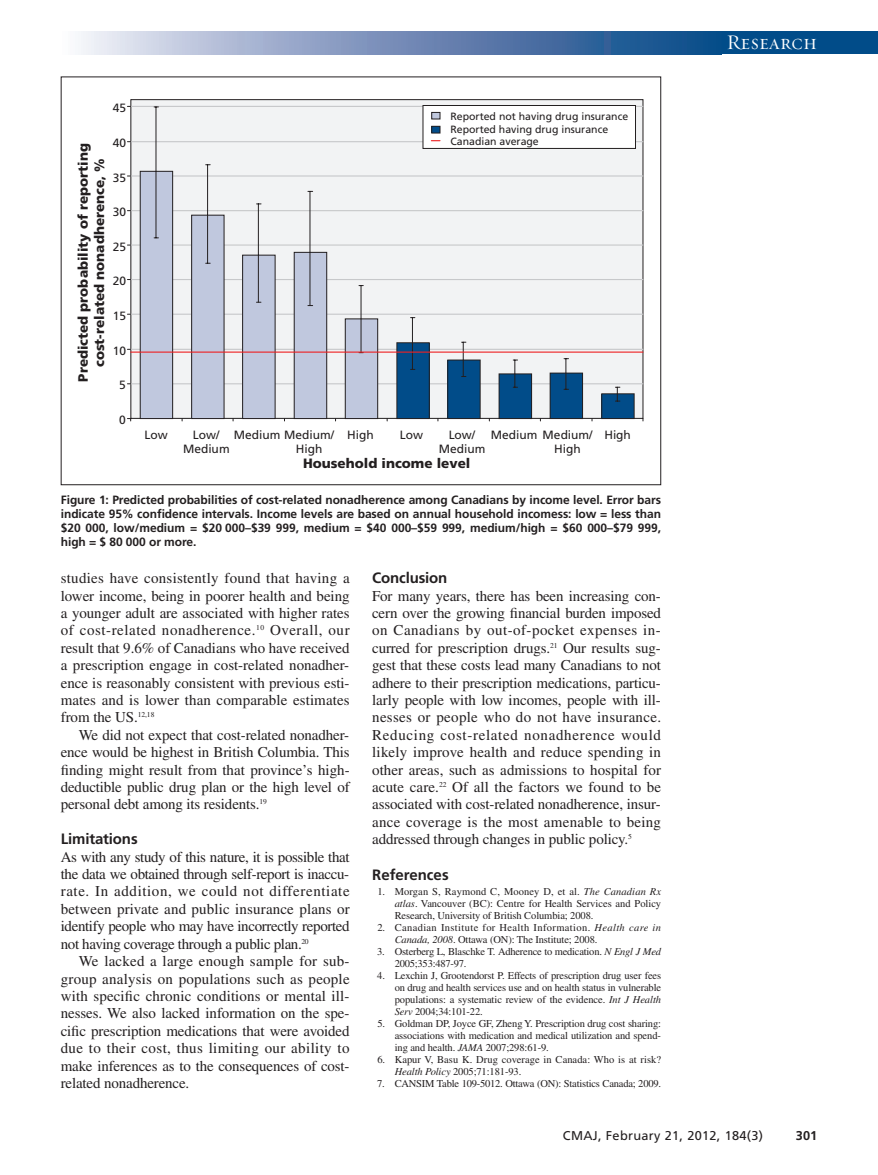
<style>
.page{position:relative;width:878px;height:1175px;background:#fff}
.page>*{position:absolute;margin:0;border:0;box-sizing:border-box;transform-origin:0 0}
.t1{font:21px "Requiem Display HTF Small Caps";letter-spacing:.005em;color:#fff}
.t2{font:15px/17.4px "Times LT Std";letter-spacing:-.01em;color:#231f20;text-align:justify}
.t3{font:700 15px "Frutiger LT Std";letter-spacing:-.01em;color:#231f20}
.t4{font:900 13.5px/16.2px "Frutiger";color:#231f20;text-align:center}
.t5{font:12.75px "Frutiger LT Std";letter-spacing:.025em;color:#231f20}
.t6{font:700 12.75px "Frutiger LT Std";color:#231f20}
.t7{font:700 12px/14.2px "Frutiger LT Std";letter-spacing:-.005em;color:#231f20;text-align:justify}
.t8{font:12px/14.4px "Frutiger";color:#231f20;text-align:center}
.t9{font:10.5px/12px "Times LT Std";letter-spacing:-.01em;color:#231f20;text-align:justify}
.t10{font:10.5px/12px "Times LT Std";letter-spacing:.035em;color:#231f20}
.t11{font:10.5px/13.5px "Frutiger";letter-spacing:-.005em;color:#231f20}
.s1{font-style:italic}
</style>
<div class="page">
<div style="left:715px;top:32px;width:163px;height:22px;background:#014c89"></div>
<svg style="left:81px;top:32px;width:634px;height:22px;background:#7792ba"></svg>
<div style="left:131px;top:100px;width:512px;height:318px;background:#f2f3f4"></div>
<hr style="left:131px;top:279px;width:512px;height:1px;background:#c7c8ca">
<hr style="left:131px;top:244px;width:512px;height:2px;background:#c7c8ca">
<hr style="left:131px;top:210px;width:512px;height:1px;background:#c7c8ca">
<hr style="left:131px;top:175px;width:512px;height:1px;background:#c7c8ca">
<hr style="left:131px;top:141px;width:512px;height:1px;background:#c7c8ca">
<hr style="left:131px;top:106px;width:512px;height:1px;background:#c7c8ca">
<div style="left:140px;top:171px;width:33px;height:247px;background:#c0c8de"></div>
<div style="left:140px;top:171px;width:33px;height:248px;border:1px solid #231f20"></div>
<div style="left:192px;top:215px;width:32px;height:203px;background:#c0c8de"></div>
<div style="left:191px;top:215px;width:33px;height:204px;border:1px solid #231f20"></div>
<div style="left:243px;top:255px;width:32px;height:163px;background:#c0c8de"></div>
<div style="left:242px;top:255px;width:33px;height:164px;border:1px solid #231f20"></div>
<div style="left:294px;top:252px;width:33px;height:166px;background:#c0c8de"></div>
<div style="left:294px;top:252px;width:33px;height:167px;border:1px solid #231f20"></div>
<div style="left:345px;top:319px;width:33px;height:99px;background:#c0c8de"></div>
<div style="left:345px;top:318px;width:33px;height:101px;border:1px solid #231f20"></div>
<div style="left:397px;top:343px;width:32px;height:75px;background:#014c89"></div>
<div style="left:396px;top:342px;width:33px;height:77px;border:1px solid #231f20"></div>
<div style="left:448px;top:360px;width:32px;height:58px;background:#014c89"></div>
<div style="left:447px;top:360px;width:33px;height:59px;border:1px solid #231f20"></div>
<div style="left:499px;top:374px;width:32px;height:44px;background:#014c89"></div>
<div style="left:498px;top:373px;width:34px;height:46px;border:1px solid #231f20"></div>
<div style="left:550px;top:373px;width:32px;height:45px;background:#014c89"></div>
<div style="left:549px;top:373px;width:34px;height:46px;border:1px solid #231f20"></div>
<div style="left:601px;top:394px;width:33px;height:24px;background:#014c89"></div>
<div style="left:601px;top:393px;width:33px;height:26px;border:1px solid #231f20"></div>
<hr style="left:156px;top:107px;width:1px;height:64px;background:#231f20">
<hr style="left:207px;top:165px;width:1px;height:50px;background:#231f20">
<hr style="left:258px;top:204px;width:1px;height:51px;background:#231f20">
<hr style="left:309px;top:191px;width:1px;height:61px;background:#231f20">
<hr style="left:360px;top:285px;width:1px;height:34px;background:#231f20">
<hr style="left:156px;top:171px;width:1px;height:67px;background:#231f20">
<hr style="left:207px;top:215px;width:1px;height:48px;background:#231f20">
<hr style="left:258px;top:255px;width:1px;height:47px;background:#231f20">
<hr style="left:309px;top:252px;width:1px;height:53px;background:#231f20">
<svg style="left:127px;top:314px;width:517px;height:88px"></svg>
<div style="left:423px;top:105px;width:212px;height:43px;background:#fff"></div>
<div style="left:422px;top:105px;width:213px;height:44px;border:1px solid #231f20"></div>
<div style="left:432px;top:126px;width:8px;height:7px;background:#014c89"></div>
<div style="left:431px;top:126px;width:9px;height:7px;border:1px solid #231f20"></div>
<div style="left:432px;top:112px;width:8px;height:7px;background:#c0c8de"></div>
<div style="left:431px;top:112px;width:9px;height:7px;border:1px solid #231f20"></div>
<p class="t8" style="left:113px;top:101px;width:15px">45</p>
<p class="t8" style="left:113px;top:137px;width:15px">40</p>
<p class="t4" style="left:76px;top:382px;width:240px;rotate:-90deg">Predicted probability of reporting cost-related nonadherence, %</p>
<p class="t8" style="left:113px;top:171px;width:15px">35</p>
<p class="t8" style="left:113px;top:205px;width:15px">30</p>
<p class="t8" style="left:113px;top:240px;width:15px">25</p>
<p class="t8" style="left:113px;top:275px;width:15px">20</p>
<p class="t8" style="left:113px;top:309px;width:15px">15</p>
<p class="t8" style="left:113px;top:344px;width:15px">10</p>
<p class="t8" style="left:119px;top:379px;width:8px">5</p>
<p class="t8" style="left:119px;top:413px;width:8px">0</p>
<p class="t11" style="left:450px;top:110px;width:179px">Reported not having drug insurance<br>Reported having drug insurance</p>
<p class="t11" style="left:450px;top:135px;width:90px">Canadian average</p>
<p class="t8" style="left:144px;top:428px;width:25px">Low</p>
<p class="t8" style="left:183px;top:428px;width:48px">Low/<br>Medium</p>
<p class="t8" style="left:296px;top:428px;width:40px;text-align:left;text-indent:-62px">Medium Medium/<br>High</p>
<p class="t8" style="left:347px;top:428px;width:28px">High</p>
<p class="t8" style="left:400px;top:428px;width:25px">Low</p>
<p class="t8" style="left:438px;top:428px;width:48px">Low/<br>Medium</p>
<p class="t8" style="left:554px;top:428px;width:40px;text-align:left;text-indent:-64px">Medium Medium/<br>High</p>
<p class="t8" style="left:604px;top:428px;width:28px">High</p>
<p class="t4" style="left:303px;top:456px;width:169px">Household income level</p>
<p class="t7" style="left:61px;top:493px;width:601px">Figure 1: Predicted probabilities of cost-related nonadherence among Canadians by income level. Error bars indicate 95% confidence intervals. Income levels are based on annual household incomess: low = less than $20 000, low/medium = $20 000–$39 999, medium = $40 000–$59 999, medium/high = $60 000–$79 999, high = $ 80 000 or more.</p>
<p class="t2" style="left:61px;top:571px;width:290px">studies have consistently found that having a lower income, being in poorer health and being a younger adult are associated with higher rates of cost-related nonadherence.<sup>10</sup> Overall, our result that 9.6% of Canadians who have received a prescription engage in cost-related nonadher&shy;ence is reasonably consistent with previous esti&shy;mates and is lower than comparable estimates from the US.<sup>12,18</sup></p>
<p class="t2" style="left:61px;top:727px;width:290px;text-indent:18px">We did not expect that cost-related nonadher&shy;ence would be highest in British Columbia. This finding might result from that province’s high&shy;deductible public drug plan or the high level of personal debt among its residents.<sup>19</sup></p>
<p class="t3" style="left:61px;top:833px;width:78px">Limitations</p>
<p class="t2" style="left:61px;top:849px;width:290px">As with any study of this nature, it is possible that the data we obtained through self-report is inaccu&shy;rate. In addition, we could not differentiate between private and public insurance plans or identify people who may have incorrectly reported not having coverage through a public plan.<sup>20</sup></p>
<p class="t2" style="left:61px;top:954px;width:290px;text-indent:18px">We lacked a large enough sample for sub&shy;group analysis on populations such as people with specific chronic conditions or mental ill&shy;nesses. We also lacked information on the spe&shy;cific prescription medications that were avoided due to their cost, thus limiting our ability to make inferences as to the consequences of cost&shy;related nonadherence.</p>
<p class="t3" style="left:372px;top:572px;width:77px">Conclusion</p>
<p class="t2" style="left:372px;top:588px;width:290px">For many years, there has been increasing con&shy;cern over the growing financial burden imposed on Canadians by out-of-pocket expenses in&shy;curred for prescription drugs.<sup>21</sup> Our results sug&shy;gest that these costs lead many Canadians to not adhere to their prescription medications, particu&shy;larly people with low incomes, people with ill&shy;nesses or people who do not have insurance.<br>Reducing cost-related nonadherence would likely improve health and reduce spending in other areas, such as admissions to hospital for acute care.<sup>22</sup> Of all the factors we found to be associated with cost-related nonadherence, insur&shy;ance coverage is the most amenable to being addressed through changes in public policy.<sup>5</sup></p>
<p class="t3" style="left:372px;top:869px;width:78px">References</p>
<p class="t9" style="left:394px;top:886px;width:268px;text-indent:-17px">1. Morgan S, Raymond C, Mooney D, et al. <span class="s1">The Canadian Rx atlas</span>. Vancouver (BC): Centre for Health Services and Policy Research, University of British Columbia; 2008.</p>
<p class="t10" style="left:394px;top:922px;width:268px;text-indent:-17px">2. Canadian Institute for Health Information. <span class="s1">Health care in<br>Canada, 2008</span>. Ottawa (ON): The Institute; 2008.</p>
<p class="t9" style="left:394px;top:946px;width:268px;text-indent:-17px">3. Osterberg L, Blaschke T. Adherence to medication. <span class="s1">N Engl J Med<br></span>2005;353:487-97.</p>
<p class="t9" style="left:394px;top:970px;width:268px;text-indent:-17px">4. Lexchin J, Grootendorst P. Effects of prescription drug user fees on drug and health services use and on health status in vulnerable populations: a systematic review of the evidence. <span class="s1">Int J Health Serv</span> 2004;34:101-22.</p>
<p class="t9" style="left:395px;top:1018px;width:268px;text-indent:-17px">5. Goldman DP, Joyce GF, Zheng Y. Prescription drug cost sharing: associations with medication and medical utilization and spend&shy;ing and health. <span class="s1">JAMA</span> 2007;298:61-9.</p>
<p class="t9" style="left:395px;top:1054px;width:268px;text-indent:-17px">6. Kapur V, Basu K. Drug coverage in Canada: Who is at risk?<br><span class="s1">Health Policy</span> 2005;71:181-93.</p>
<p class="t9" style="left:377px;top:1078px;width:285px">7. CANSIM Table 109-5012. Ottawa (ON): Statistics Canada; 2009.</p>
<h1 class="t1" style="left:726px;top:30px;width:92px">Research</h1>
<p class="t5" style="left:563px;top:1130px;width:202px">CMAJ, February 21, 2012, 184(3)</p>
<p class="t6" style="left:795px;top:1130px;width:23px">301</p>
</div>
